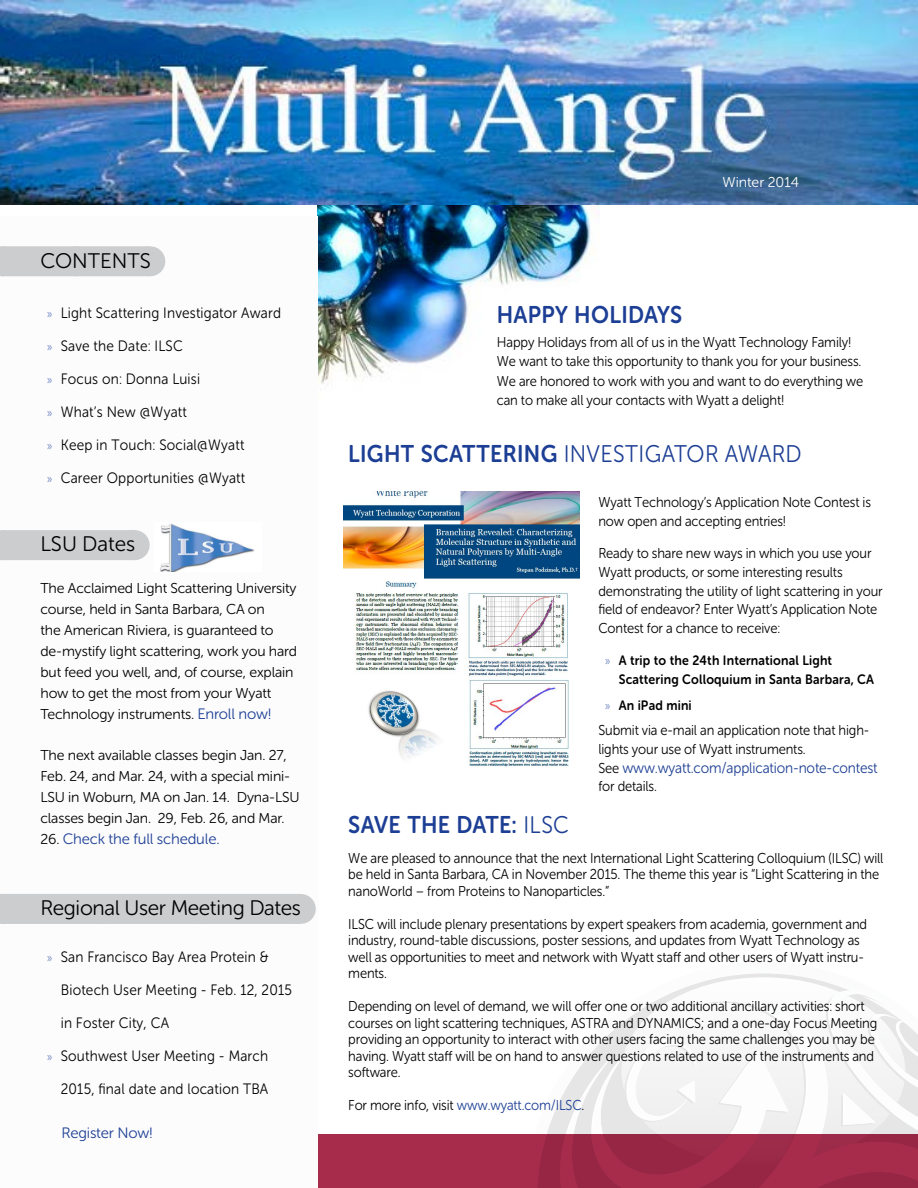
<style>
.page{position:relative;width:918px;height:1188px;background:#fff}
.page>*{position:absolute;margin:0;border:0;box-sizing:border-box;transform-origin:0 0}
.t1{font:24px "Museo Sans Rounded 300";letter-spacing:.01em;color:#1c3e94;scale:.92 1}
.t2{font:24px "Museo Sans Rounded 700";letter-spacing:.01em;color:#1c3e94;scale:.92 1}
.t3{font:21px "Museo Sans Rounded 300";letter-spacing:-.015em;color:#000}
.t4{font:15px/33px "Museo Sans Rounded 300";letter-spacing:.015em;color:#000;scale:.92 1}
.t5{font:15px "Museo Sans Rounded 300";letter-spacing:-.01em;color:#1c3e94;scale:.92 1}
.t6{font:15px "Museo Sans Rounded 300";letter-spacing:-.01em;color:#1c3e94}
.t7{font:14.25px/16.5px "Museo Sans Rounded 300";letter-spacing:-.01em;color:#000;scale:.92 1}
.t8{font:14.25px/21px "Museo Sans Rounded 300";letter-spacing:-.01em;color:#000}
.t9{font:14.25px "Museo Sans Rounded 300";color:#fff}
.t10{font:13.5px/18.8px "Museo Sans Rounded 700";letter-spacing:.015em;color:#000;scale:.92 1}
.s1{font-family:"Myriad Pro";font-size:13.5px;color:#778bc4}
.s2{font-size:15px;color:#1c3e94}
.s3{font-size:14.25px;color:#000}
.s4{font-family:"Museo Sans Rounded 700"}
.s5{font-family:"Myriad Pro";color:#778bc4}
.s6{font-family:"Museo Sans Rounded 300"}
.s7{color:#1c3e94}
</style>
<div class="page">
<img style="left:318px;top:205px;width:282px;height:179px">
<div style="left:0;top:1134px;width:918px;height:54px;background:#a72b4b"></div>
<div style="left:0;top:216px;width:318px;height:972px;background:#fcfcfd"></div>
<div style="left:2px;top:246px;width:147px;height:30px;background:#cbcdcf"></div>
<svg style="left:79px;top:246px;width:33px;height:1px"></svg>
<hr style="left:149px;top:246px;width:1px;height:30px;background:#cbcdcf">
<div style="left:2px;top:530px;width:132px;height:30px;background:#cbcdcf"></div>
<hr style="left:134px;top:530px;width:1px;height:30px;background:#cbcdcf">
<div style="left:2px;top:894px;width:298px;height:30px;background:#cbcdcf"></div>
<hr style="left:300px;top:894px;width:1px;height:30px;background:#cbcdcf">
<img style="left:160px;top:524px;width:94px;height:48px">
<svg style="left:543px;top:990px;width:375px;height:198px"></svg>
<img style="left:0;top:0;width:918px;height:205px">
<img style="left:343px;top:491px;width:237px;height:276px">
<h2 class="t3" style="left:40px;top:249px;width:112px">CONTENTS</h2>
<p class="t4" style="left:47px;top:296px;width:256px"><span class="s1">»</span> Light Scattering Investigator Award</p>
<p class="t4" style="left:47px;top:329px;width:149px"><span class="s1">»</span> Save the Date: ILSC</p>
<p class="t4" style="left:47px;top:362px;width:168px"><span class="s1">»</span> Focus on: Donna Luisi</p>
<p class="t4" style="left:47px;top:395px;width:216px"><span class="s1">»</span> What’s New @Wyatt<br><span class="s1">»</span> Keep in Touch: Social@Wyatt</p>
<p class="t4" style="left:47px;top:461px;width:217px"><span class="s1">»</span> Career Opportunities @Wyatt</p>
<h2 class="t3" style="left:40px;top:533px;width:96px">LSU Dates</h2>
<p class="t8" style="left:40px;top:577px;width:258px">The Acclaimed Light Scattering University course, held in Santa Barbara, CA on<br>the American Riviera, is guaranteed to de-mystify light scattering, work you hard but feed you well, and, of course, explain how to get the most from your Wyatt Technology instruments. <span class="s2">Enroll now!</span></p>
<p class="t8" style="left:41px;top:745px;width:261px">The next available classes begin Jan. 27, Feb. 24, and Mar. 24, with a special mini-LSU in Woburn, MA on Jan. 14. Dyna-LSU classes begin Jan. 29, Feb. 26, and Mar.</p>
<p class="t6" style="left:41px;top:831px;width:181px"><span class="s3">26.</span> Check the full schedule.</p>
<h2 class="t3" style="left:40px;top:897px;width:262px">Regional User Meeting Dates</h2>
<p class="t4" style="left:47px;top:940px;width:242px"><span class="s1">»</span> San Francisco Bay Area Protein &amp;</p>
<p class="t4" style="left:61px;top:973px;width:253px">Biotech User Meeting - Feb. 12, 2015</p>
<p class="t4" style="left:61px;top:1006px;width:119px">in Foster City, CA</p>
<p class="t4" style="left:47px;top:1039px;width:242px"><span class="s1">»</span> Southwest User Meeting - March</p>
<p class="t4" style="left:61px;top:1072px;width:227px">2015, final date and location TBA</p>
<p class="t6" style="left:62px;top:1125px;width:93px">Register Now!</p>
<p class="t9" style="left:723px;top:175px;width:78px">Winter 2014</p>
<h1 class="t2" style="left:497px;top:301px;width:203px">HAPPY HOLIDAYS</h1>
<p class="t7" style="left:497px;top:332px;width:400px;line-height:19.5px">Happy Holidays from all of us in the Wyatt Technology Family!<br>We want to take this opportunity to thank you for your business.<br>We are honored to work with you and want to do everything we can to make all your contacts with Wyatt a delight!</p>
<h1 class="t1" style="left:348px;top:440px;width:494px"><span class="s4">LIGHT SCATTERING</span> INVESTIGATOR AWARD</h1>
<p class="t7" style="left:598px;top:493px;width:298px;line-height:18.8px">Wyatt Technology’s Application Note Contest is now open and accepting entries!</p>
<p class="t7" style="left:598px;top:544px;width:310px;line-height:18.8px">Ready to share new ways in which you use your Wyatt products, or some interesting results demonstrating the utility of light scattering in your field of endeavor? Enter Wyatt’s Application Note Contest for a chance to receive:</p>
<p class="t10" style="left:619px;top:651px;width:279px;text-indent:-14px"><span class="s5">»</span> A trip to the 24th International Light<br>Scattering Colloquium in Santa Barbara, CA</p>
<p class="t10" style="left:605px;top:696px;width:96px"><span class="s5">»</span> An iPad mini</p>
<p class="t7" style="left:598px;top:721px;width:296px;line-height:18.8px">Submit via e-mail an application note that high&shy;lights your use of Wyatt instruments.</p>
<p class="t5" style="left:598px;top:759px;width:305px"><span class="s3">See</span> www.wyatt.com/application-note-contest</p>
<p class="t7" style="left:598px;top:778px;width:65px">for details.</p>
<h1 class="t2" style="left:348px;top:811px;width:241px">SAVE THE DATE: <span class="s6">ILSC</span></h1>
<p class="t7" style="left:348px;top:849px;width:583px">We are pleased to announce that the next International Light Scattering Colloquium (ILSC) will be held in Santa Barbara, CA in November 2015. The theme this year is “Light Scattering in the nanoWorld – from Proteins to Nanoparticles.”</p>
<p class="t7" style="left:348px;top:915px;width:566px">ILSC will include plenary presentations by expert speakers from academia, government and industry, round-table discussions, poster sessions, and updates from Wyatt Technology as well as opportunities to meet and network with Wyatt staff and other users of Wyatt instru&shy;ments.</p>
<p class="t7" style="left:348px;top:998px;width:577px">Depending on level of demand, we will offer one or two additional ancillary activities: short courses on light scattering techniques, ASTRA and DYNAMICS; and a one-day Focus Meeting providing an opportunity to interact with other users facing the same challenges you may be having. Wyatt staff will be on hand to answer questions related to use of the instruments and software.</p>
<p class="t7" style="left:348px;top:1097px;width:258px">For more info, visit <span class="s7">www.wyatt.com/ILSC</span>.</p>
</div>
